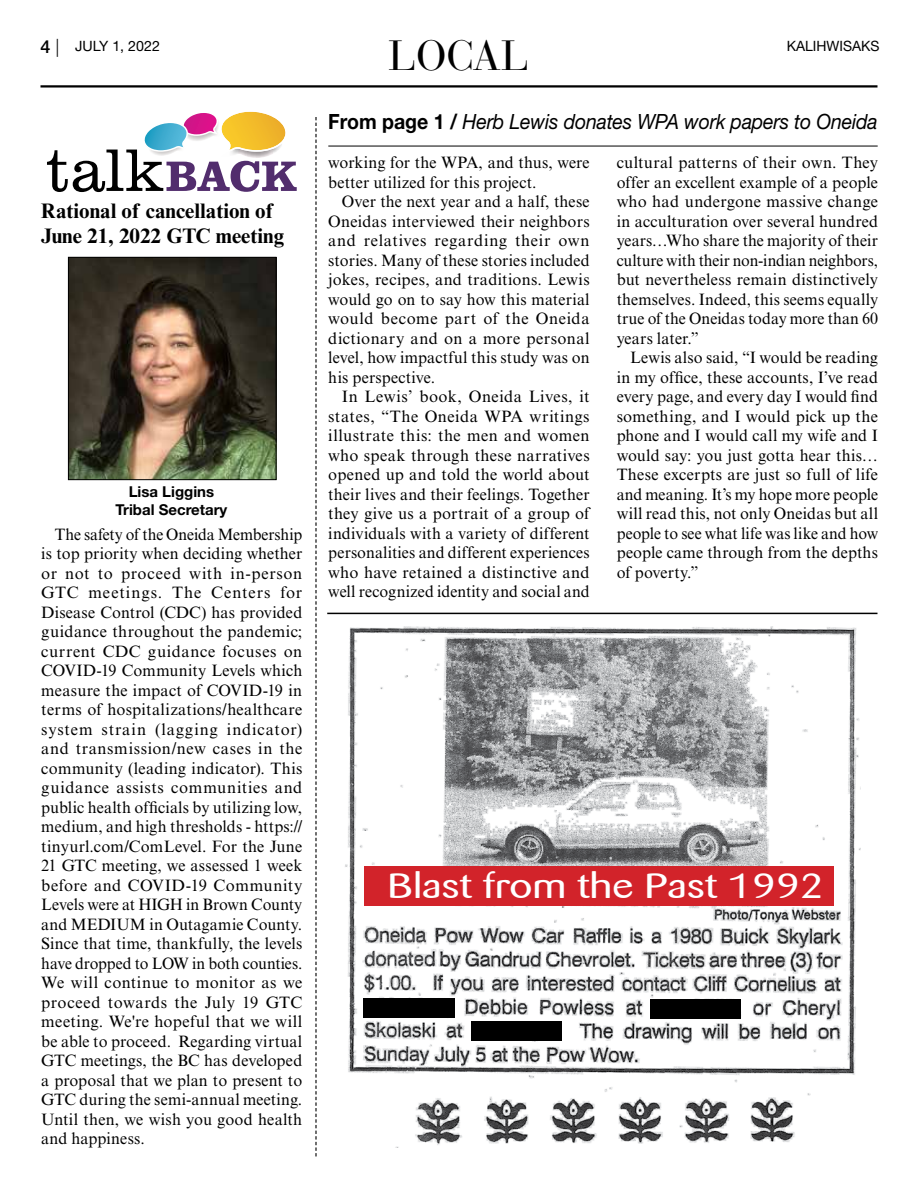
<style>
.page{position:relative;width:918px;height:1188px;background:#fff}
.page>*{position:absolute;margin:0;border:0;box-sizing:border-box;transform-origin:0 0}
.t1{font:42px "Bauer Bodoni Std";color:#000}
.t2{font:35.1px "Barmeno";color:#fff;scale:1.26 1}
.t3{font:italic 21px "Helvetica Neue LT Std";letter-spacing:-.01em;color:#000;scale:.93 1}
.t4{font:700 21px/25.2px "Times New Roman MT Std";color:#000}
.t5{font:16.5px/19.5px "Times New Roman MT Std";letter-spacing:.01em;color:#000;text-align:justify}
.t6{font:16.5px/19.5px "Times New Roman MT Std";letter-spacing:.01em;color:#000;text-align:justify;scale:.96 1}
.t7{font:700 15px/18px "Helvetica Neue LT Std";color:#000;text-align:center}
.t8{font:14.25px "Helvetica Neue LT Std";color:#000}
.s1{font-weight:500;font-size:18px}
.s2{font-weight:300;font-size:18px}
.s3{font-weight:700;font-style:normal}
</style>
<div class="page">
<hr style="left:40px;top:85px;width:838px;height:3px;background:#000">
<hr style="left:328px;top:146px;width:550px;height:1px;background:#000">
<svg style="left:47px;top:111px;width:250px;height:81px"></svg>
<svg style="left:315px;top:117px;width:2px;height:1039px"></svg>
<img style="left:70px;top:259px;width:204px;height:219px">
<div style="left:68px;top:257px;width:208px;height:223px;border:1px solid #000"></div>
<hr style="left:327px;top:613px;width:551px;height:1px;background:#000">
<img style="left:345px;top:627px;width:516px;height:520px">
<div style="left:364px;top:866px;width:470px;height:40px;background:#d2232a"></div>
<div style="left:650px;top:999px;width:91px;height:19px;background:#000"></div>
<div style="left:363px;top:998px;width:92px;height:19px;background:#000"></div>
<div style="left:471px;top:1022px;width:91px;height:19px;background:#000"></div>
<p class="t8" style="left:40px;top:37px;width:121px"><span class="s1">4</span> <span class="s2">|</span> JULY 1, 2022</p>
<p class="t8" style="left:787px;top:37px;width:94px">KALIHWISAKS</p>
<h1 class="t1" style="left:388px;top:31px;width:142px">LOCAL</h1>
<p class="t4" style="left:41px;top:198px;width:245px">Rational of cancellation of<br>June 21, 2022 GTC meeting</p>
<p class="t7" style="left:115px;top:482px;width:113px">Lisa Liggins<br>Tribal Secretary</p>
<p class="t6" style="left:41px;top:525px;width:273px;text-indent:14px">The safety of the Oneida Membership is top priority when deciding whether or not to proceed with in-person GTC meetings. The Centers for Disease Control (CDC) has provided guidance throughout the pandemic; current CDC guidance focuses on COVID-19 Community Levels which measure the impact of COVID-19 in terms of hospitalizations/healthcare system strain (lagging indicator) and transmission/new cases in the community (leading indicator). This guidance assists communities and public health officials by utilizing low, medium, and high thresholds - https:// tinyurl.com/ComLevel. For the June 21 GTC meeting, we assessed 1 week before and COVID-19 Community Levels were at HIGH in Brown County and MEDIUM in Outagamie County.<br>Since that time, thankfully, the levels have dropped to LOW in both counties.<br>We will continue to monitor as we proceed towards the July 19 GTC meeting. We're hopeful that we will be able to proceed. Regarding virtual GTC meetings, the BC has developed a proposal that we plan to present to GTC during the semi-annual meeting.<br>Until then, we wish you good health and happiness.</p>
<p class="t3" style="left:328px;top:109px;width:592px"><span class="s3">From page 1 /</span> Herb Lewis donates WPA work papers to Oneida</p>
<p class="t5" style="left:328px;top:153px;width:263px">working for the WPA, and thus, were better utilized for this project.</p>
<p class="t5" style="left:328px;top:192px;width:263px;text-indent:14px">Over the next year and a half, these Oneidas interviewed their neighbors and relatives regarding their own stories. Many of these stories included jokes, recipes, and traditions. Lewis would go on to say how this material would become part of the Oneida dictionary and on a more personal level, how impactful this study was on his perspective.</p>
<p class="t5" style="left:328px;top:387px;width:263px;text-indent:14px">In Lewis’ book, Oneida Lives, it states, “The Oneida WPA writings illustrate this: the men and women who speak through these narratives opened up and told the world about their lives and their feelings. Together they give us a portrait of a group of individuals with a variety of different personalities and different experiences who have retained a distinctive and well recognized identity and social and</p>
<p class="t5" style="left:617px;top:153px;width:263px">cultural patterns of their own. They offer an excellent example of a people who had undergone massive change in acculturation over several hundred years…Who share the majority of their culture with their non-indian neighbors, but nevertheless remain distinctively themselves. Indeed, this seems equally true of the Oneidas today more than 60 years later.”</p>
<p class="t5" style="left:617px;top:348px;width:263px;text-indent:14px">Lewis also said, “I would be reading in my office, these accounts, I’ve read every page, and every day I would find something, and I would pick up the phone and I would call my wife and I would say: you just gotta hear this… These excerpts are just so full of life and meaning. It’s my hope more people will read this, not only Oneidas but all people to see what life was like and how people came through from the depths of poverty.”</p>
<h2 class="t2" style="left:387px;top:865px;width:348px">Blast from the Past 1992</h2>
</div>
